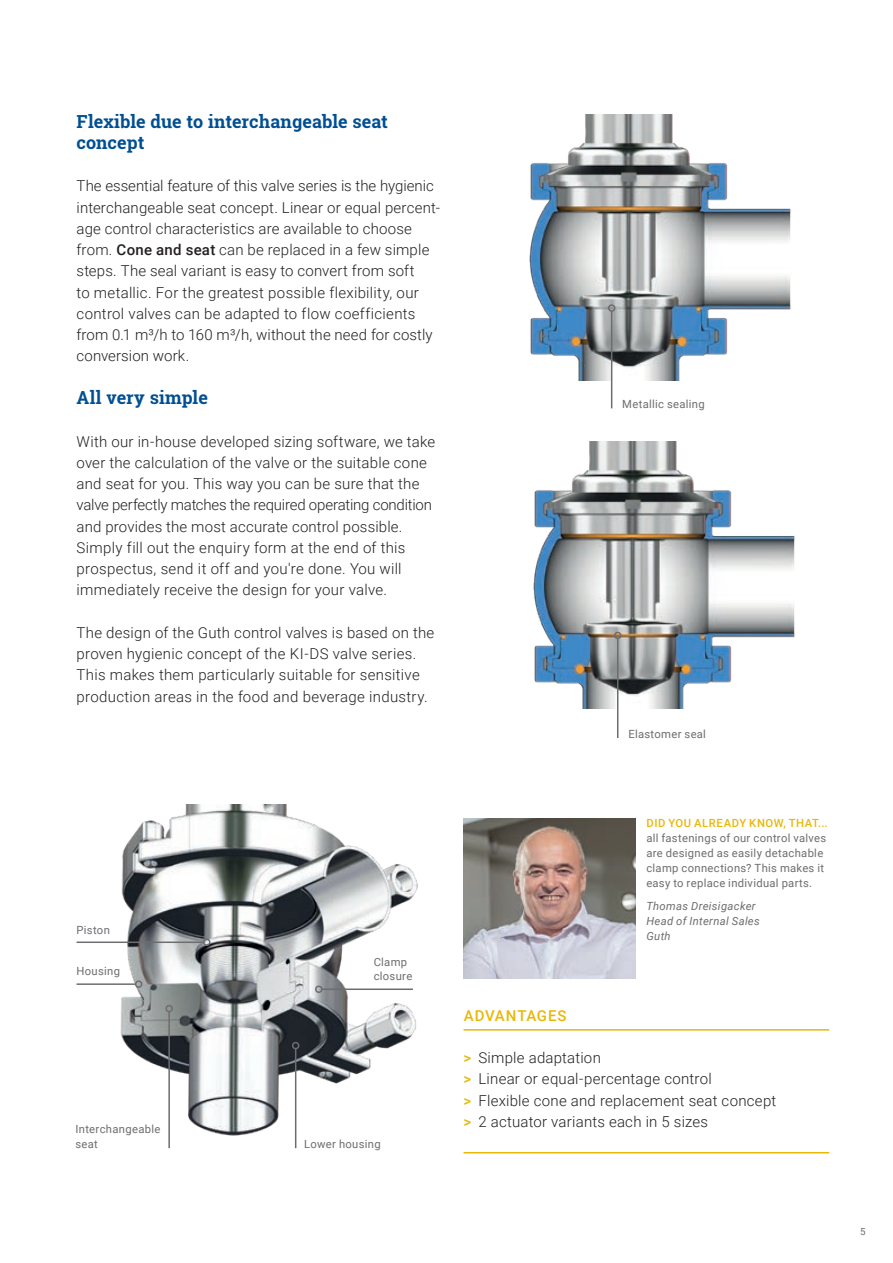
<style>
.page{position:relative;width:893px;height:1263px;background:#fff}
.page>*{position:absolute;margin:0;border:0;box-sizing:border-box;transform-origin:0 0}
.t1{font:700 18px/21.6px "Roboto Slab";color:#004f92}
.t2{font:300 15px/21.3px "Roboto";letter-spacing:.015em;color:#231f20}
.t3{font:500 15px "Roboto";letter-spacing:.06em;color:#e8b809}
.t4{font:11.25px/15px "Roboto";letter-spacing:.025em;color:#6c6d70}
.t5{font:italic 11.25px/15px "Roboto";letter-spacing:.03em;color:#6c6d70}
.t6{font:500 11.25px "Roboto";letter-spacing:.05em;color:#e8b809}
.t7{font:9.75px "Roboto";color:#6c6d70}
.s1{font-weight:500}
.s2{font-weight:500;color:#e8b809}
</style>
<div class="page">
<img style="left:529px;top:114px;width:262px;height:266px">
<hr style="left:611px;top:311px;width:1px;height:97px;background:#6c6d70">
<div style="left:608px;top:304px;width:7px;height:8px;border:2px solid #6c6d70;border-radius:50%"></div>
<img style="left:533px;top:442px;width:262px;height:267px">
<hr style="left:617px;top:638px;width:1px;height:100px;background:#6c6d70">
<div style="left:614px;top:632px;width:7px;height:7px;border:2px solid #6c6d70;border-radius:50%"></div>
<img style="left:463px;top:819px;width:173px;height:159px">
<img style="left:120px;top:804px;width:298px;height:345px">
<hr style="left:168px;top:1011px;width:2px;height:137px;background:#6c6d70">
<div style="left:165px;top:1005px;width:8px;height:7px;border:2px solid #6c6d70;border-radius:50%"></div>
<hr style="left:295px;top:1048px;width:1px;height:100px;background:#6c6d70">
<div style="left:292px;top:1042px;width:7px;height:7px;border:2px solid #6c6d70;border-radius:50%"></div>
<hr style="left:77px;top:983px;width:59px;height:2px;background:#6c6d70">
<div style="left:135px;top:980px;width:7px;height:8px;border:2px solid #6c6d70;border-radius:50%"></div>
<hr style="left:77px;top:941px;width:127px;height:2px;background:#6c6d70">
<div style="left:203px;top:938px;width:7px;height:8px;border:2px solid #6c6d70;border-radius:50%"></div>
<hr style="left:322px;top:988px;width:91px;height:2px;background:#6c6d70">
<div style="left:315px;top:985px;width:7px;height:8px;border:2px solid #6c6d70;border-radius:50%"></div>
<hr style="left:463px;top:1152px;width:366px;height:1px;background:#e8b809">
<hr style="left:463px;top:1029px;width:366px;height:1px;background:#e8b809">
<p class="t1" style="left:77px;top:110px;width:313px">Flexible due to interchangeable seat concept</p>
<p class="t2" style="left:77px;top:175px;width:365px">The essential feature of this valve series is the hygienic interchangeable seat concept. Linear or equal percent&shy;age control characteristics are available to choose from. <span class="s1">Cone and seat</span> can be replaced in a few simple steps. The seal variant is easy to convert from soft<br>to metallic. For the greatest possible flexibility, our control valves can be adapted to flow coefficients from 0.1 m³/h to 160 m³/h, without the need for costly conversion work.</p>
<p class="t1" style="left:77px;top:386px;width:133px">All very simple</p>
<p class="t2" style="left:77px;top:430px;width:360px">With our in-house developed sizing software, we take over the calculation of the valve or the suitable cone and seat for you. This way you can be sure that the valve perfectly matches the required operating condition and provides the most accurate control possible.<br>Simply fill out the enquiry form at the end of this prospectus, send it off and you're done. You will immediately receive the design for your valve.</p>
<p class="t2" style="left:77px;top:621px;width:359px">The design of the Guth control valves is based on the proven hygienic concept of the KI-DS valve series.<br>This makes them particularly suitable for sensitive production areas in the food and beverage industry.</p>
<p class="t4" style="left:622px;top:396px;width:84px">Metallic sealing</p>
<p class="t4" style="left:628px;top:726px;width:79px">Elastomer seal</p>
<p class="t4" style="left:77px;top:921px;width:35px">Piston</p>
<p class="t4" style="left:77px;top:963px;width:45px">Housing</p>
<p class="t4" style="left:75px;top:1121px;width:86px">Interchangeable seat</p>
<p class="t4" style="left:374px;top:955px;width:40px;line-height:13.5px">Clamp closure</p>
<p class="t4" style="left:304px;top:1136px;width:78px">Lower housing</p>
<p class="t3" style="left:464px;top:1005px;width:104px">ADVANTAGES</p>
<p class="t6" style="left:646px;top:815px;width:183px">DID YOU ALREADY KNOW, THAT...</p>
<p class="t4" style="left:646px;top:830px;width:181px">all fastenings of our control valves are designed as easily detachable clamp connections? This makes it easy to replace individual parts.</p>
<p class="t5" style="left:646px;top:898px;width:115px">Thomas Dreisigacker<br>Head of Internal Sales<br>Guth</p>
<p class="t2" style="left:463px;top:1046px;width:314px"><span class="s2">&gt;</span> Simple adaptation<br><span class="s2">&gt;</span> Linear or equal-percentage control<br><span class="s2">&gt;</span> Flexible cone and replacement seat concept <span class="s2">&gt;</span> 2 actuator variants each in 5 sizes</p>
<p class="t7" style="left:860px;top:1225px;width:7px">5</p>
</div>
